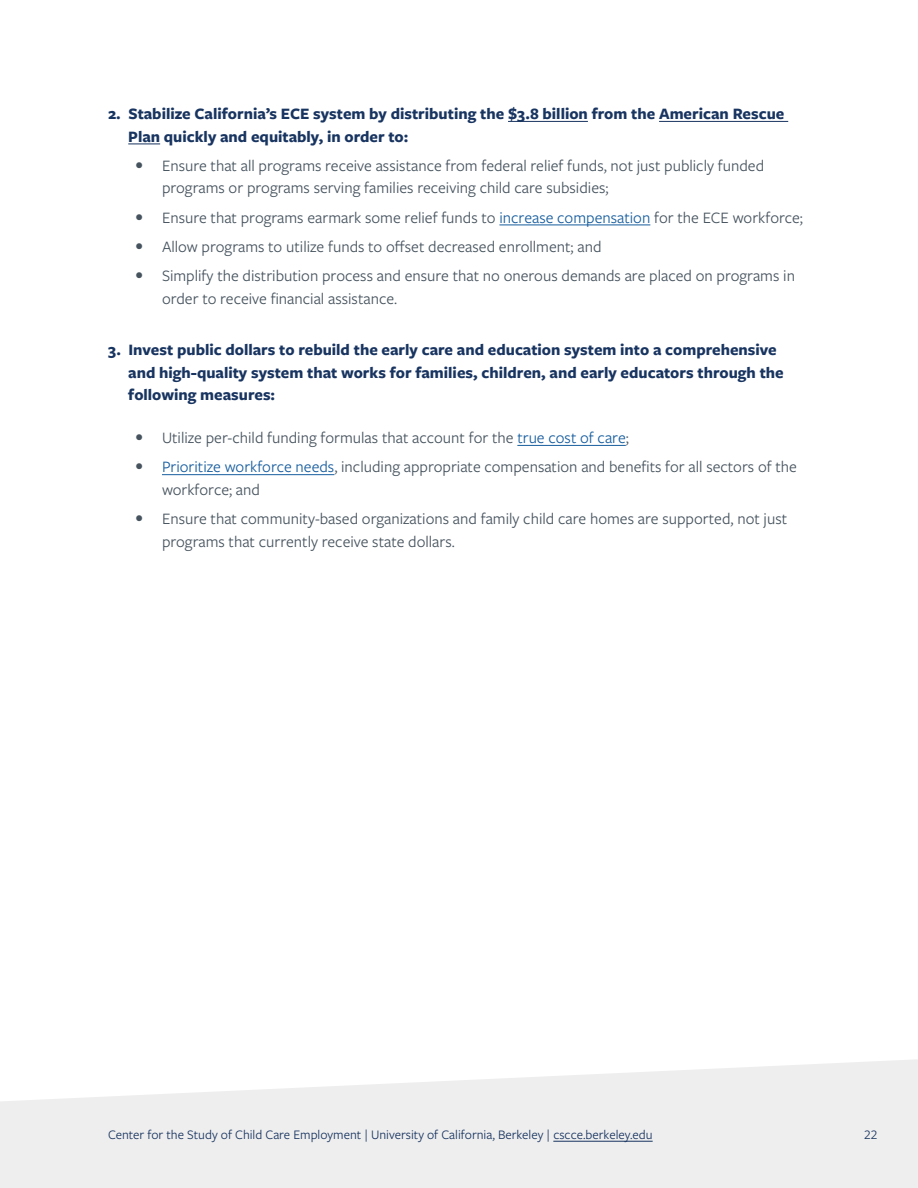
<style>
.page{position:relative;width:918px;height:1188px;background:#fff}
.page>*{position:absolute;margin:0;border:0;box-sizing:border-box;transform-origin:0 0}
.t1{font:16.5px/22.5px "Freight Sans Pro";color:#46535e}
.Sub-subhead{font:700 16.5px/22.5px "Freight Sans Pro";color:#183460}
.smaller_subhead{font:700 16.5px/22.5px "Freight Sans Pro";color:#183460}
.t2{font:13.5px "Freight Sans Pro";color:#183460}
.s1{font-family:"Avenir"}
.s2{color:#175d9e}
</style>
<div class="page">
<svg style="left:0;top:1059px;width:918px;height:129px;fill:#eee"></svg>
<hr style="left:553px;top:1141px;width:100px;height:1px;background:#183460">
<hr style="left:508px;top:121px;width:80px;height:1px;background:#183460">
<hr style="left:659px;top:121px;width:129px;height:1px;background:#183460">
<hr style="left:128px;top:144px;width:32px;height:1px;background:#183460">
<hr style="left:499px;top:225px;width:151px;height:1px;background:#175d9e">
<hr style="left:517px;top:445px;width:109px;height:1px;background:#175d9e">
<hr style="left:162px;top:474px;width:172px;height:1px;background:#175d9e">
<p class="smaller_subhead" style="left:128px;top:102px;width:658px;text-indent:-20px">2. Stabilize California’s ECE system by distributing the $3.8 billion from the American Rescue<br>Plan quickly and equitably, in order to:</p>
<p class="t1" style="left:162px;top:154px;width:604px;text-indent:-27px"><span class="s1">•</span> Ensure that all programs receive assistance from federal relief funds, not just publicly funded programs or programs serving families receiving child care subsidies;</p>
<p class="t1" style="left:135px;top:205px;width:670px"><span class="s1">•</span> Ensure that programs earmark some relief funds to <span class="s2">increase compensation</span> for the ECE workforce;</p>
<p class="t1" style="left:135px;top:235px;width:468px"><span class="s1">•</span> Allow programs to utilize funds to offset decreased enrollment; and</p>
<p class="t1" style="left:162px;top:264px;width:635px;text-indent:-27px"><span class="s1">•</span> Simplify the distribution process and ensure that no onerous demands are placed on programs in order to receive financial assistance.</p>
<p class="Sub-subhead" style="left:128px;top:338px;width:657px;text-indent:-20px">3. Invest public dollars to rebuild the early care and education system into a comprehensive and high-quality system that works for families, children, and early educators through the following measures:</p>
<p class="t1" style="left:135px;top:426px;width:495px"><span class="s1">•</span> Utilize per-child funding formulas that account for the <span class="s2">true cost of care</span>;</p>
<p class="t1" style="left:162px;top:455px;width:637px;text-indent:-27px"><span class="s1">•</span> <span class="s2">Prioritize workforce needs</span>, including appropriate compensation and benefits for all sectors of the workforce; and</p>
<p class="t1" style="left:162px;top:507px;width:627px;text-indent:-27px"><span class="s1">•</span> Ensure that community-based organizations and family child care homes are supported, not just programs that currently receive state dollars.</p>
<p class="t2" style="left:108px;top:1126px;width:546px">Center for the Study of Child Care Employment | University of California, Berkeley | cscce.berkeley.edu</p>
<p class="t2" style="left:864px;top:1126px;width:15px">22</p>
</div>
